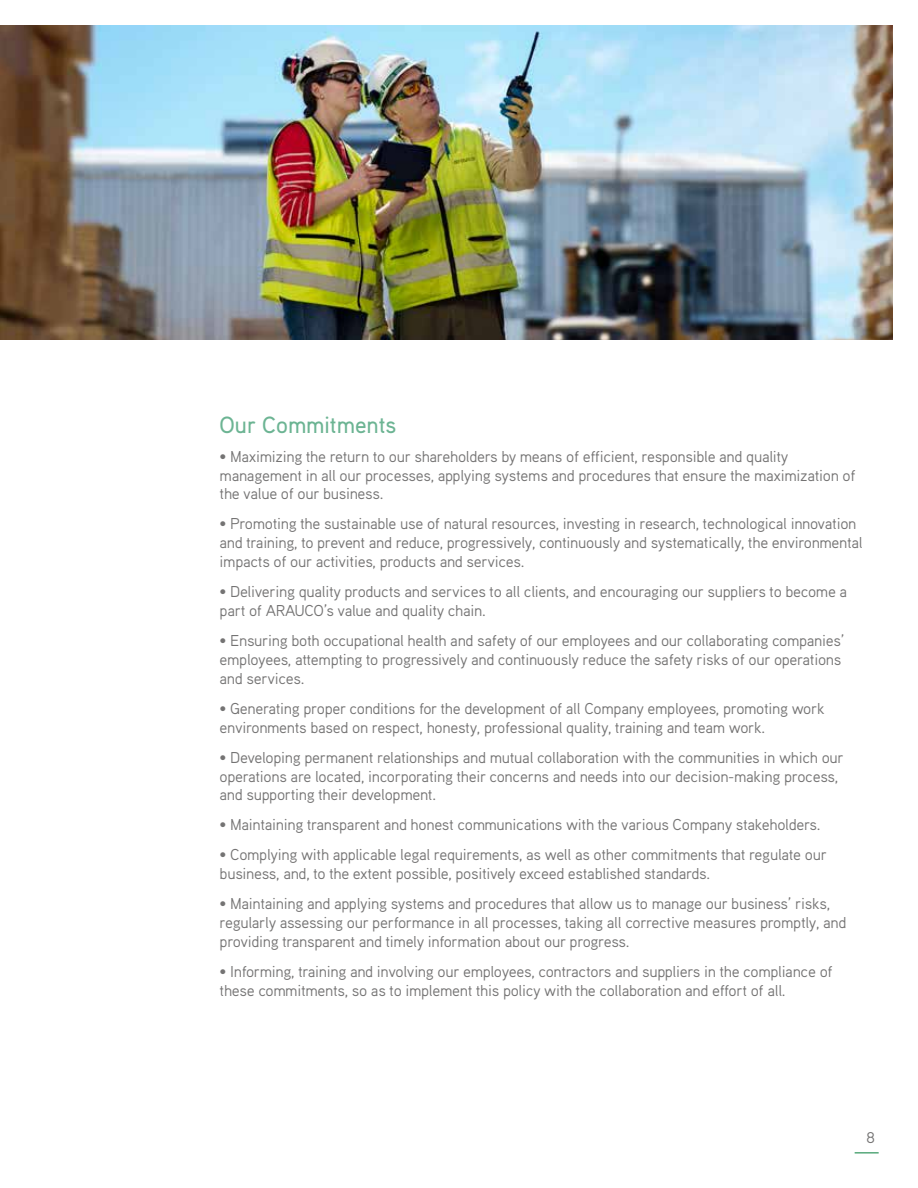
<style>
.page{position:relative;width:918px;height:1188px;background:#fff}
.page>*{position:absolute;margin:0;border:0;box-sizing:border-box;transform-origin:0 0}
.t1{font:23.4px "Aaux Pro OT Medium OSF";color:#6cb493}
.t2{font:15.75px/18.9px "Aaux Pro OT";letter-spacing:-.02em;color:#747373}
.t3{font:15.6px "Aaux Pro OT";color:#747373}
</style>
<div class="page">
<img style="left:0;top:25px;width:893px;height:314px">
<hr style="left:855px;top:1152px;width:24px;height:2px;background:#57a97b">
<h1 class="t1" style="left:220px;top:411px;width:178px">Our Commitments</h1>
<p class="t2" style="left:220px;top:446px;width:637px">• Maximizing the return to our shareholders by means of efficient, responsible and quality management in all our processes, applying systems and procedures that ensure the maximization of the value of our business.</p>
<p class="t2" style="left:220px;top:514px;width:645px">• Promoting the sustainable use of natural resources, investing in research, technological innovation and training, to prevent and reduce, progressively, continuously and systematically, the environmental impacts of our activities, products and services.</p>
<p class="t2" style="left:220px;top:582px;width:629px">• Delivering quality products and services to all clients, and encouraging our suppliers to become a part of ARAUCO’s value and quality chain.</p>
<p class="t2" style="left:220px;top:631px;width:626px">• Ensuring both occupational health and safety of our employees and our collaborating companies’ employees, attempting to progressively and continuously reduce the safety risks of our operations and services.</p>
<p class="t2" style="left:220px;top:698px;width:607px">• Generating proper conditions for the development of all Company employees, promoting work environments based on respect, honesty, professional quality, training and team work.</p>
<p class="t2" style="left:220px;top:747px;width:626px">• Developing permanent relationships and mutual collaboration with the communities in which our operations are located, incorporating their concerns and needs into our decision-making process, and supporting their development.</p>
<p class="t2" style="left:220px;top:815px;width:603px">• Maintaining transparent and honest communications with the various Company stakeholders.</p>
<p class="t2" style="left:220px;top:845px;width:609px">• Complying with applicable legal requirements, as well as other commitments that regulate our business, and, to the extent possible, positively exceed established standards.</p>
<p class="t2" style="left:220px;top:894px;width:628px">• Maintaining and applying systems and procedures that allow us to manage our business’ risks, regularly assessing our performance in all processes, taking all corrective measures promptly, and providing transparent and timely information about our progress.</p>
<p class="t2" style="left:220px;top:962px;width:615px">• Informing, training and involving our employees, contractors and suppliers in the compliance of these commitments, so as to implement this policy with the collaboration and effort of all.</p>
<p class="t3" style="left:866px;top:1128px;width:10px">8</p>
</div>
